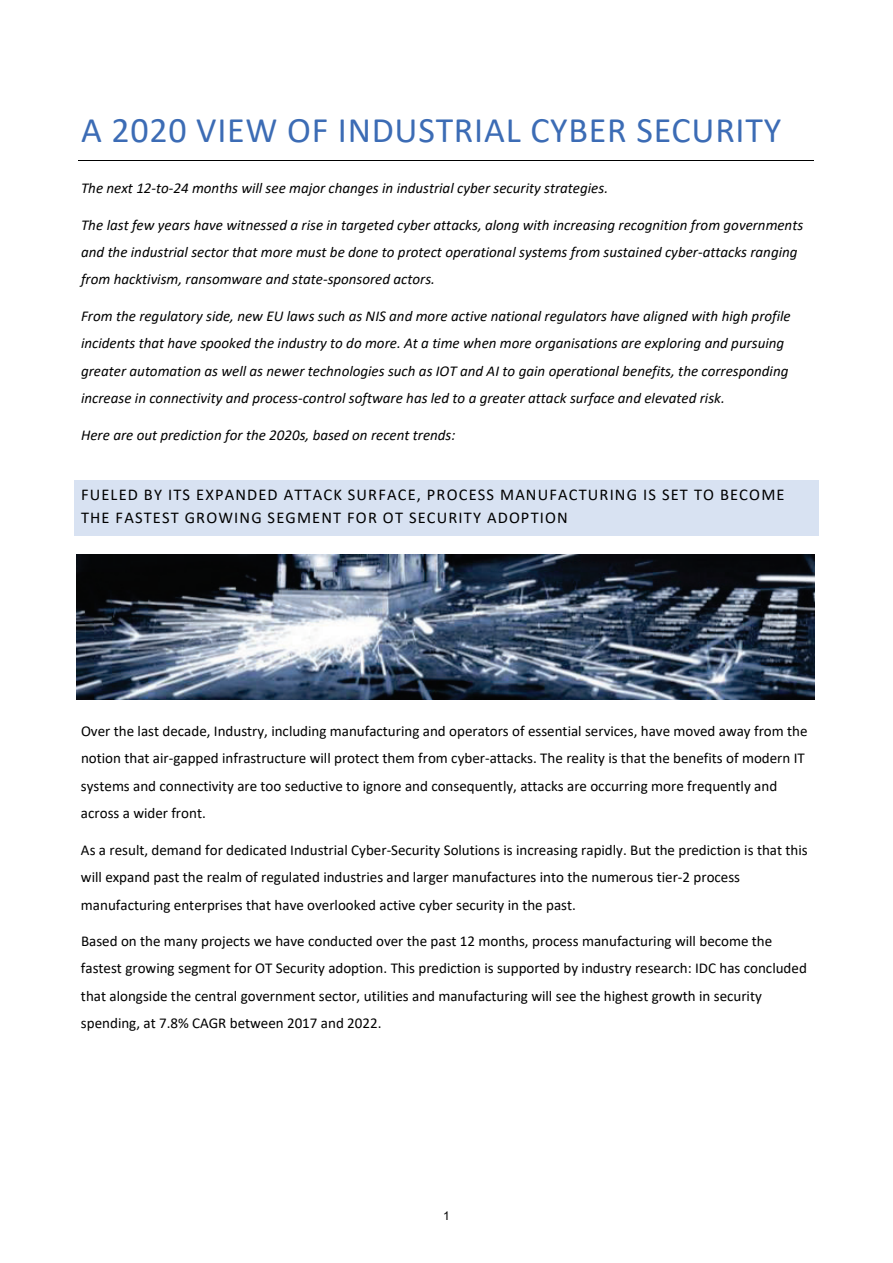
<style>
.page{position:relative;width:893px;height:1263px;background:#fff}
.page>*{position:absolute;margin:0;border:0;box-sizing:border-box;transform-origin:0 0}
.t1{font:36px "Calibri";letter-spacing:.02em;color:#3c6cb5}
.t2{font:16.5px/23.1px "Calibri";letter-spacing:.07em;color:#000}
.t3{font:15px/27.5px "Calibri";color:#000}
.t4{font:italic 15px/27.5px "Calibri";color:#000}
.t5{font:12px "Arial";color:#000}
</style>
<div class="page">
<hr style="left:79px;top:160px;width:735px;height:1px;background:#000">
<div style="left:79px;top:484px;width:735px;height:24px;background:#d8e2f2"></div>
<svg style="left:74px;top:480px;width:5px;height:4px"></svg>
<hr style="left:79px;top:480px;width:735px;height:4px;background:#d8e2f2">
<svg style="left:814px;top:480px;width:5px;height:4px"></svg>
<div style="left:74px;top:484px;width:5px;height:24px;background:#d8e2f2"></div>
<div style="left:814px;top:484px;width:5px;height:24px;background:#d8e2f2"></div>
<div style="left:79px;top:508px;width:735px;height:23px;background:#d8e2f2"></div>
<svg style="left:74px;top:531px;width:5px;height:4px"></svg>
<hr style="left:79px;top:531px;width:735px;height:4px;background:#d8e2f2">
<svg style="left:814px;top:531px;width:5px;height:4px"></svg>
<div style="left:74px;top:508px;width:5px;height:23px;background:#d8e2f2"></div>
<div style="left:814px;top:508px;width:5px;height:23px;background:#d8e2f2"></div>
<img style="left:77px;top:554px;width:738px;height:146px">
<p class="t1" style="left:81px;top:105px;width:702px">A 2020 VIEW OF INDUSTRIAL CYBER SECURITY</p>
<p class="t4" style="left:81px;top:174px;width:529px">The next 12-to-24 months will see major changes in industrial cyber security strategies.</p>
<p class="t4" style="left:81px;top:210px;width:724px">The last few years have witnessed a rise in targeted cyber attacks, along with increasing recognition from governments and the industrial sector that more must be done to protect operational systems from sustained cyber-attacks ranging from hacktivism, ransomware and state-sponsored actors.</p>
<p class="t4" style="left:81px;top:301px;width:711px">From the regulatory side, new EU laws such as NIS and more active national regulators have aligned with high profile incidents that have spooked the industry to do more. At a time when more organisations are exploring and pursuing greater automation as well as newer technologies such as IOT and AI to gain operational benefits, the corresponding increase in connectivity and process-control software has led to a greater attack surface and elevated risk.</p>
<p class="t4" style="left:81px;top:420px;width:376px">Here are out prediction for the 2020s, based on recent trends:</p>
<h2 class="t2" style="left:81px;top:483px;width:705px">FUELED BY ITS EXPANDED ATTACK SURFACE, PROCESS MANUFACTURING IS SET TO BECOME<br>THE FASTEST GROWING SEGMENT FOR OT SECURITY ADOPTION</h2>
<p class="t3" style="left:81px;top:717px;width:728px">Over the last decade, Industry, including manufacturing and operators of essential services, have moved away from the notion that air-gapped infrastructure will protect them from cyber-attacks. The reality is that the benefits of modern IT systems and connectivity are too seductive to ignore and consequently, attacks are occurring more frequently and across a wider front.</p>
<p class="t3" style="left:81px;top:835px;width:728px">As a result, demand for dedicated Industrial Cyber-Security Solutions is increasing rapidly. But the prediction is that this will expand past the realm of regulated industries and larger manufactures into the numerous tier-2 process manufacturing enterprises that have overlooked active cyber security in the past.</p>
<p class="t3" style="left:81px;top:927px;width:727px">Based on the many projects we have conducted over the past 12 months, process manufacturing will become the fastest growing segment for OT Security adoption. This prediction is supported by industry research: IDC has concluded that alongside the central government sector, utilities and manufacturing will see the highest growth in security spending, at 7.8% CAGR between 2017 and 2022.</p>
<p class="t5" style="left:443px;top:1207px;width:8px">1</p>
</div>
